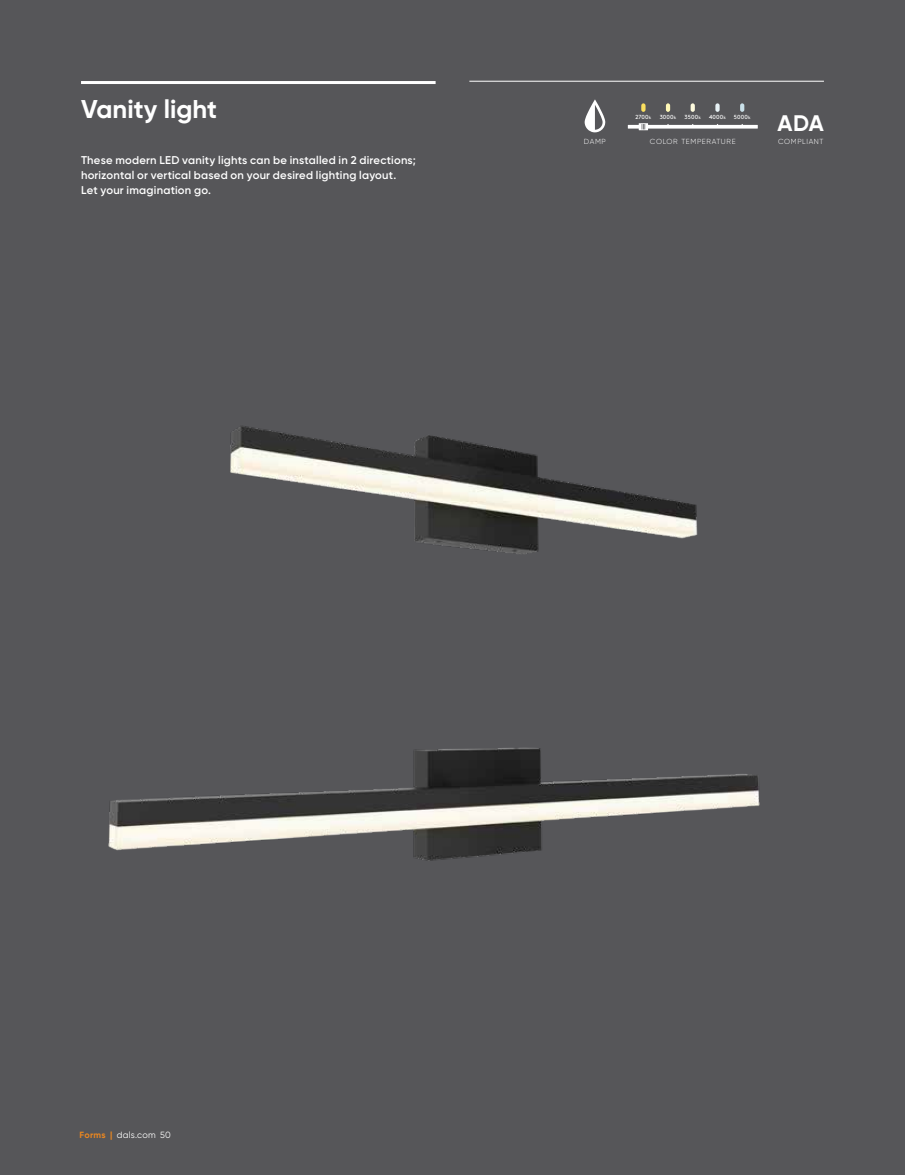
<style>
.page{position:relative;width:905px;height:1175px;background:#fff}
.page>*{position:absolute;margin:0;border:0;box-sizing:border-box;transform-origin:0 0}
.t1{font:700 25.65px "Gilroy";color:#fff}
.t2{font:700 22.5px "Gilroy";color:#fff}
.t3{font:600 11.25px/15px "Gilroy";letter-spacing:.02em;color:#fff}
.t4{font:9px "Gilroy";letter-spacing:.025em;color:#fff}
.t5{font:300 7.35px "Gilroy";letter-spacing:.08em;color:#fff}
.t6{font:5.85px "Brown";letter-spacing:.025em;color:#fff}
.s1{font-size:4.65px}
.s2{font-weight:700;color:#e88621}
</style>
<div class="page">
<div style="left:0;top:0;width:904px;height:1174px;background:#565659"></div>
<hr style="left:81px;top:81px;width:354px;height:3px;background:#fff">
<hr style="left:469px;top:81px;width:355px;height:1px;background:#fff">
<svg style="left:641px;top:103px;width:4px;height:9px"></svg>
<svg style="left:690px;top:103px;width:4px;height:9px"></svg>
<svg style="left:715px;top:103px;width:4px;height:9px"></svg>
<svg style="left:666px;top:103px;width:4px;height:9px"></svg>
<svg style="left:647px;top:125px;width:110px;height:4px"></svg>
<svg style="left:627px;top:125px;width:13px;height:4px"></svg>
<svg style="left:638px;top:123px;width:10px;height:7px"></svg>
<svg style="left:740px;top:103px;width:4px;height:9px"></svg>
<svg style="left:584px;top:99px;width:21px;height:33px"></svg>
<img style="left:108px;top:426px;width:652px;height:435px">
<h1 class="t1" style="left:81px;top:93px;width:137px">Vanity light</h1>
<p class="t3" style="left:81px;top:152px;width:336px">These modern LED vanity lights can be installed in 2 directions; horizontal or vertical based on your desired lighting layout.<br>Let your imagination go.</p>
<p class="t5" style="left:584px;top:137px;width:23px">DAMP</p>
<p class="t6" style="left:635px;top:113px;width:17px">2700<span class="s1">k</span></p>
<p class="t6" style="left:659px;top:113px;width:18px">3000<span class="s1">k</span></p>
<p class="t6" style="left:684px;top:113px;width:18px">3500<span class="s1">k</span></p>
<p class="t6" style="left:709px;top:113px;width:18px">4000<span class="s1">k</span></p>
<p class="t6" style="left:733px;top:113px;width:18px">5000<span class="s1">k</span></p>
<p class="t5" style="left:650px;top:137px;width:87px">COLOR TEMPERATURE</p>
<h2 class="t2" style="left:777px;top:109px;width:48px">ADA</h2>
<p class="t5" style="left:778px;top:137px;width:47px">COMPLIANT</p>
<p class="t4" style="left:80px;top:1129px;width:93px"><span class="s2">Forms |</span> dals.com 50</p>
</div>
